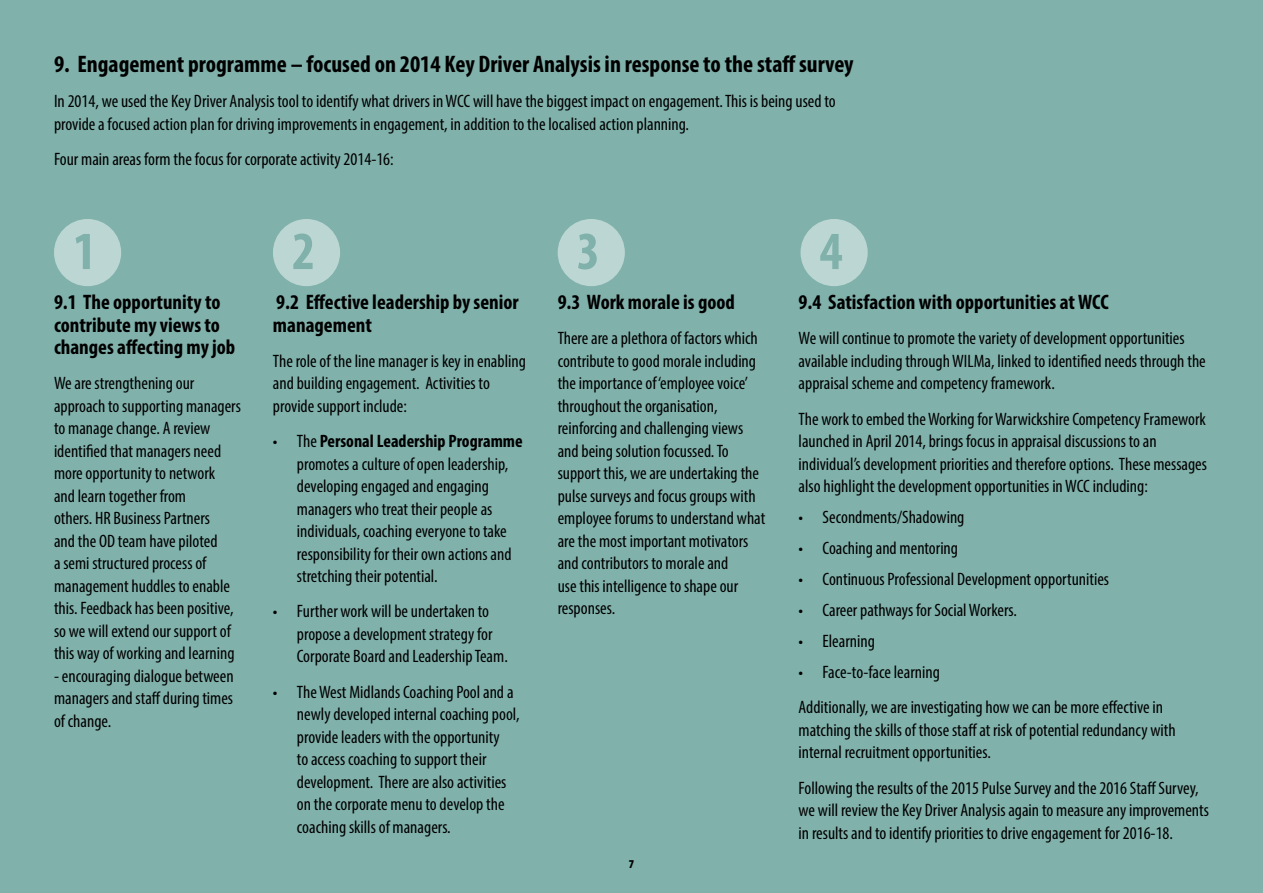
<style>
.page{position:relative;width:1263px;height:893px;background:#80b1ab}
.page>*{position:absolute;margin:0;border:0;box-sizing:border-box;transform-origin:0 0}
.t1{font:700 condensed 54px "Myriad Pro";color:#80b1ab}
.t2{font:700 condensed 24px "Myriad Pro";color:#000}
.t3{font:700 condensed 21px/22.5px "Myriad Pro";color:#000}
.t4{font:condensed 18px/22.5px "Myriad Pro";color:#000}
.t5{font:900 condensed 12px "Myriad Pro";color:#000}
.s1{font-weight:700}
</style>
<div class="page">
<div style="left:54px;top:219px;width:67px;height:67px;background:#bcd6d3;border-radius:50%"></div>
<div style="left:273px;top:219px;width:67px;height:67px;background:#bcd6d3;border-radius:50%"></div>
<div style="left:558px;top:219px;width:67px;height:67px;background:#bcd6d3;border-radius:50%"></div>
<div style="left:800px;top:219px;width:68px;height:67px;background:#bcd6d3;border-radius:50%"></div>
<h2 class="t2" style="left:54px;top:49px;width:801px">9. Engagement programme – focused on 2014 Key Driver Analysis in response to the staff survey</h2>
<p class="t4" style="left:54px;top:90px;width:783px">In 2014, we used the Key Driver Analysis tool to identify what drivers in WCC will have the biggest impact on engagement. This is being used to provide a focused action plan for driving improvements in engagement, in addition to the localised action planning.</p>
<p class="t4" style="left:54px;top:148px;width:341px">Four main areas form the focus for corporate activity 2014-16:</p>
<h1 class="t1" style="left:73px;top:217px;width:25px">1</h1>
<h1 class="t1" style="left:292px;top:217px;width:25px">2</h1>
<h1 class="t1" style="left:577px;top:217px;width:25px">3</h1>
<h1 class="t1" style="left:820px;top:217px;width:25px">4</h1>
<p class="t3" style="left:54px;top:290px;width:183px">9.1 The opportunity to contribute my views to changes affecting my job</p>
<p class="t4" style="left:54px;top:372px;width:188px">We are strengthening our approach to supporting managers to manage change. A review identified that managers need more opportunity to network<br>and learn together from<br>others. HR Business Partners<br>and the OD team have piloted<br>a semi structured process of management huddles to enable this. Feedback has been positive, so we will extend our support of this way of working and learning</p>
<p class="t4" style="left:54px;top:664px;width:181px;text-align:justify">- encouraging dialogue between managers and staff during times of change.</p>
<p class="t3" style="left:273px;top:290px;width:247px">9.2 Effective leadership by senior management</p>
<p class="t4" style="left:273px;top:349px;width:254px">The role of the line manager is key in enabling and building engagement. Activities to provide support include:</p>
<p class="t4" style="left:297px;top:430px;width:227px;text-indent:-24px">• The <span class="s1">Personal Leadership Programme </span>promotes a culture of open leadership, developing engaged and engaging managers who treat their people as individuals, coaching everyone to take responsibility for their own actions and stretching their potential.</p>
<p class="t4" style="left:297px;top:600px;width:212px;text-indent:-24px">• Further work will be undertaken to propose a development strategy for<br>Corporate Board and Leadership Team.</p>
<p class="t4" style="left:297px;top:680px;width:224px;text-indent:-24px">• The West Midlands Coaching Pool and a newly developed internal coaching pool, provide leaders with the opportunity<br>to access coaching to support their development. There are also activities on the corporate menu to develop the coaching skills of managers.</p>
<p class="t3" style="left:558px;top:290px;width:179px">9.3 Work morale is good</p>
<p class="t4" style="left:558px;top:327px;width:209px">There are a plethora of factors which contribute to good morale including the importance of ‘employee voice’ throughout the organisation, reinforcing and challenging views and being solution focussed. To support this, we are undertaking the pulse surveys and focus groups with employee forums to understand what are the most important motivators and contributors to morale and<br>use this intelligence to shape our responses.</p>
<p class="t5" style="left:629px;top:856px;width:7px">7</p>
<p class="t3" style="left:799px;top:290px;width:311px">9.4 Satisfaction with opportunities at WCC</p>
<p class="t4" style="left:799px;top:327px;width:409px">We will continue to promote the variety of development opportunities available including through WILMa, linked to identified needs through the appraisal scheme and competency framework.</p>
<p class="t4" style="left:799px;top:407px;width:410px">The work to embed the Working for Warwickshire Competency Framework launched in April 2014, brings focus in appraisal discussions to an individual’s development priorities and therefore options. These messages also highlight the development opportunities in WCC including:</p>
<p class="t4" style="left:799px;top:506px;width:167px">• Secondments/Shadowing</p>
<p class="t4" style="left:799px;top:537px;width:161px">• Coaching and mentoring</p>
<p class="t4" style="left:799px;top:568px;width:312px">• Continuous Professional Development opportunities</p>
<p class="t4" style="left:799px;top:599px;width:220px">• Career pathways for Social Workers.</p>
<p class="t4" style="left:799px;top:630px;width:78px">• Elearning</p>
<p class="t4" style="left:799px;top:654px;width:366px;line-height:35.2px">• Face-to-face learning<br>Additionally, we are investigating how we can be more effective in</p>
<p class="t4" style="left:799px;top:718px;width:379px">matching the skills of those staff at risk of potential redundancy with internal recruitment opportunities.</p>
<p class="t4" style="left:799px;top:776px;width:412px">Following the results of the 2015 Pulse Survey and the 2016 Staff Survey, we will review the Key Driver Analysis again to measure any improvements in results and to identify priorities to drive engagement for 2016-18.</p>
</div>
